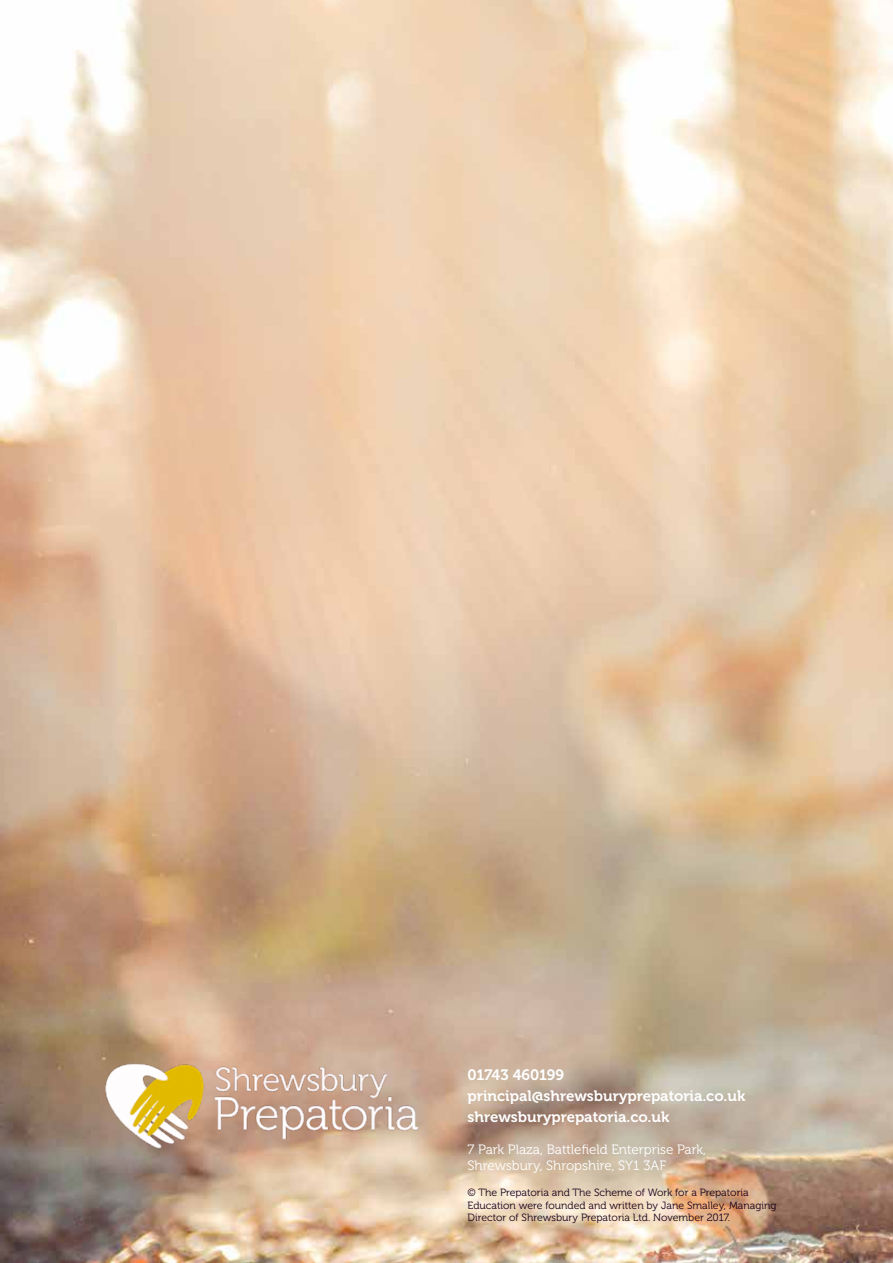
<style>
.page{position:relative;width:893px;height:1263px;background:#fff}
.page>*{position:absolute;margin:0;border:0;box-sizing:border-box;transform-origin:0 0}
.t1{font:15px/21px "Museo 700";color:#fff}
.t2{font:13.5px/16.5px "Museo 300";color:#fff}
.t3{font:10.5px/12.6px "Museo 300";color:#16001b}
</style>
<div class="page">
<img style="left:0;top:0;width:893px;height:1263px">
<img style="left:98px;top:1058px;width:332px;height:95px">
<h1 class="t1" style="left:468px;top:1065px;width:279px">01743 460199 principal@shrewsburyprepatoria.co.uk shrewsburyprepatoria.co.uk</h1>
<p class="t2" style="left:468px;top:1141px;width:240px">7 Park Plaza, Battlefield Enterprise Park,<br>Shrewsbury, Shropshire, SY1 3AF</p>
<p class="t3" style="left:468px;top:1186px;width:310px">© The Prepatoria and The Scheme of Work for a Prepatoria<br>Education were founded and written by Jane Smalley, Managing<br>Director of Shrewsbury Prepatoria Ltd. November 2017.</p>
</div>
